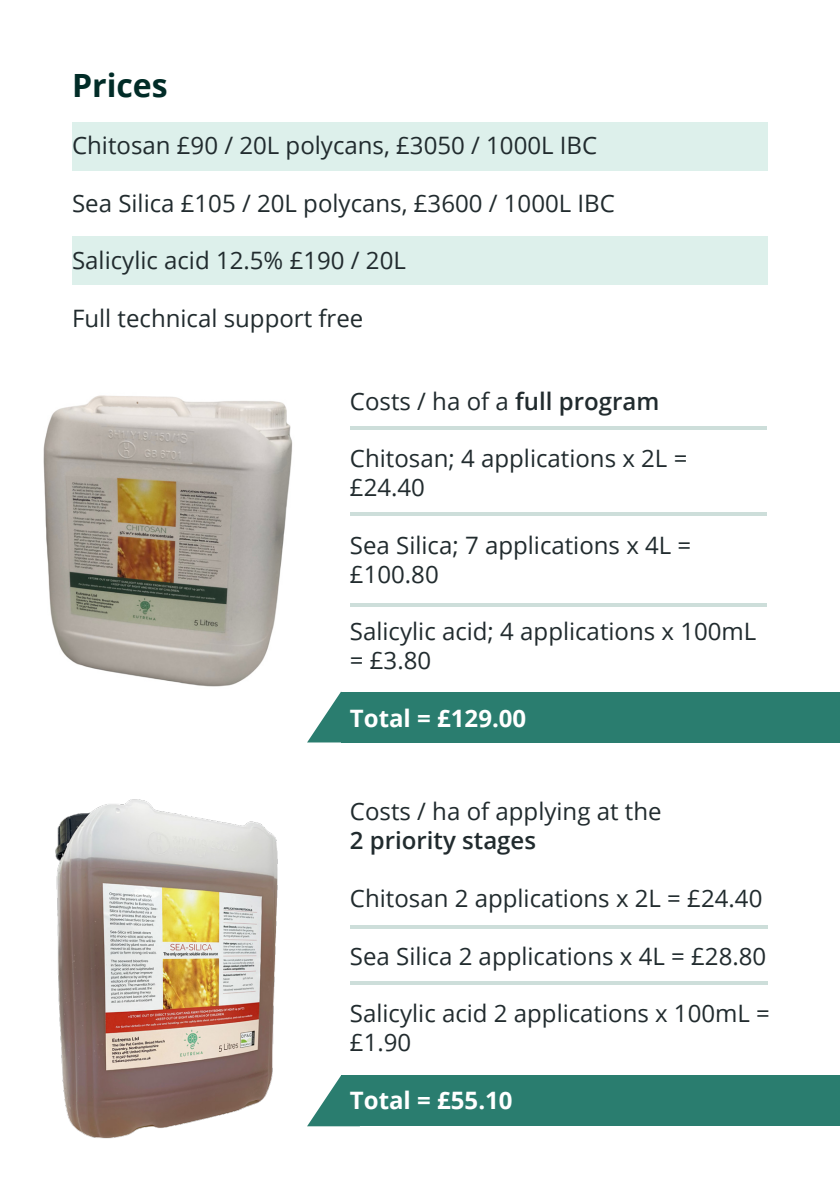
<style>
.page{position:relative;width:840px;height:1191px;background:#fff}
.page>*{position:absolute;margin:0;border:0;box-sizing:border-box;transform-origin:0 0}
.t1{font:700 32px "Open Sans";color:#012c27}
.t2{font:24px/28.8px "Open Sans";color:#212b2e}
.t3{font:700 24px "Open Sans";color:#fff}
.t4{font:600 24px "Open Sans";color:#212b2e}
.s1{font-weight:600}
</style>
<div class="page">
<img style="left:55px;top:799px;width:223px;height:340px">
<div style="left:341px;top:691px;width:498px;height:51px;background:#2a7d6f"></div>
<svg style="left:307px;top:691px;width:53px;height:51px"></svg>
<div style="left:341px;top:1075px;width:498px;height:51px;background:#2a7d6f"></div>
<svg style="left:307px;top:1075px;width:34px;height:51px"></svg>
<div style="left:72px;top:236px;width:695px;height:49px;background:#ddf0eb"></div>
<div style="left:72px;top:122px;width:695px;height:49px;background:#ddf0eb"></div>
<img style="left:43px;top:395px;width:265px;height:312px">
<hr style="left:350px;top:603px;width:416px;height:4px;background:#cddeda">
<hr style="left:350px;top:512px;width:416px;height:4px;background:#cddeda">
<svg style="left:350px;top:925px;width:417px;height:3px"></svg>
<hr style="left:350px;top:426px;width:416px;height:3px;background:#cddeda">
<svg style="left:350px;top:981px;width:417px;height:3px"></svg>
<p class="t1" style="left:72px;top:62px;width:97px">Prices</p>
<p class="t2" style="left:72px;top:130px;width:526px">Chitosan £90 / 20L polycans, £3050 / 1000L IBC</p>
<p class="t2" style="left:72px;top:188px;width:544px">Sea Silica £105 / 20L polycans, £3600 / 1000L IBC</p>
<p class="t2" style="left:72px;top:246px;width:335px">Salicylic acid 12.5% £190 / 20L</p>
<p class="t2" style="left:72px;top:303px;width:292px">Full technical support free</p>
<p class="t2" style="left:350px;top:386px;width:311px">Costs / ha of a <span class="s1">full program</span></p>
<p class="t2" style="left:350px;top:443px;width:339px">Chitosan; 4 applications x 2L = £24.40</p>
<p class="t2" style="left:350px;top:530px;width:343px">Sea Silica; 7 applications x 4L = £100.80</p>
<p class="t2" style="left:350px;top:616px;width:408px">Salicylic acid; 4 applications x 100mL = £3.80</p>
<p class="t3" style="left:350px;top:701px;width:178px">Total = £129.00</p>
<p class="t2" style="left:350px;top:796px;width:313px">Costs / ha of applying at the</p>
<p class="t4" style="left:350px;top:824px;width:188px">2 priority stages</p>
<p class="t2" style="left:350px;top:883px;width:414px">Chitosan 2 applications x 2L = £24.40</p>
<p class="t2" style="left:350px;top:940px;width:417px">Sea Silica 2 applications x 4L = £28.80</p>
<p class="t2" style="left:350px;top:998px;width:421px">Salicylic acid 2 applications x 100mL = £1.90</p>
<p class="t3" style="left:350px;top:1082px;width:164px">Total = £55.10</p>
</div>
